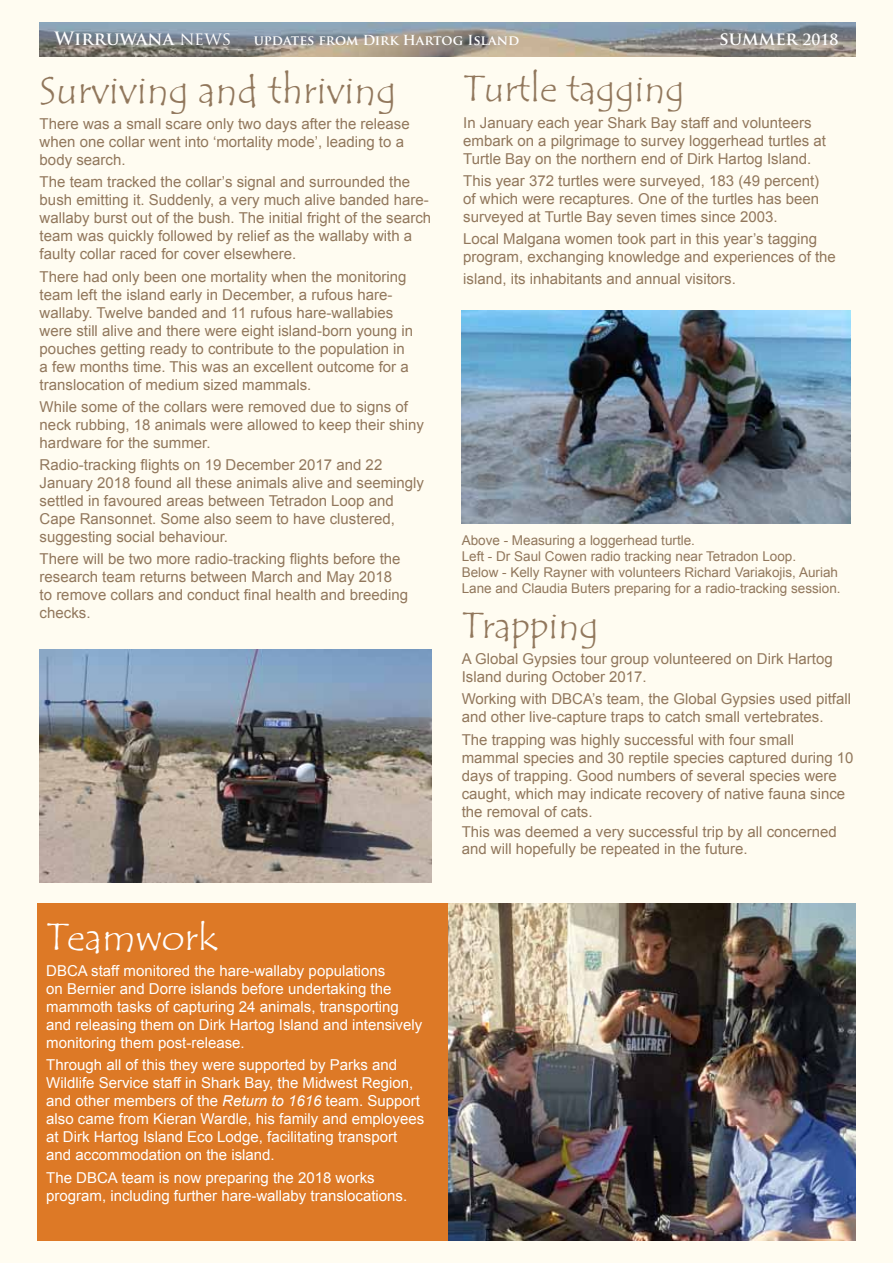
<style>
.page{position:relative;width:893px;height:1263px;background:#fffcf1}
.page>*{position:absolute;margin:0;border:0;box-sizing:border-box;transform-origin:0 0}
.t1{font:39px "Tempus Sans ITC";color:#91775c}
.t2{font:39px "Tempus Sans ITC";color:#fff}
.t3{font:37.5px "Tempus Sans ITC";color:#91775c}
.t4{font:700 18px "Trajan Pro";color:#fff}
.t5{font:15px/18px "Arial";color:#91775c}
.t6{font:15px/18px "Arial";color:#fff}
.t7{font:13.5px/16.2px "Arial";color:#91775c}
.t8{font:700 13.5px "Trajan Pro";color:#fff}
.s1{font-size:18px}
.s2{font-weight:400;font-size:18px}
.s3{font-size:15px}
.s4{font-style:italic}
</style>
<div class="page">
<div style="left:38px;top:903px;width:817px;height:338px;background:#dd7926"></div>
<img style="left:40px;top:650px;width:392px;height:233px">
<img style="left:462px;top:310px;width:389px;height:213px">
<img style="left:448px;top:903px;width:407px;height:338px">
<img style="left:40px;top:22px;width:815px;height:35px">
<p class="t8" style="left:55px;top:31px;width:466px"><span class="s1">Wirruwana</span> <span class="s2">NEWS</span> updates from Dirk Hartog Island</p>
<p class="t4" style="left:719px;top:27px;width:121px">summer <span class="s3">2018</span></p>
<h1 class="t1" style="left:40px;top:65px;width:358px">Surviving and thriving</h1>
<p class="t5" style="left:40px;top:115px;width:372px">There was a small scare only two days after the release when one collar went into ‘mortality mode’, leading to a body search.</p>
<p class="t5" style="left:40px;top:173px;width:393px">The team tracked the collar’s signal and surrounded the bush emitting it. Suddenly, a very much alive banded hare&shy;wallaby burst out of the bush. The initial fright of the search team was quickly followed by relief as the wallaby with a faulty collar raced for cover elsewhere.</p>
<p class="t5" style="left:40px;top:268px;width:375px">There had only been one mortality when the monitoring team left the island early in December, a rufous hare&shy;wallaby. Twelve banded and 11 rufous hare-wallabies were still alive and there were eight island-born young in pouches getting ready to contribute to the population in a few months time. This was an excellent outcome for a translocation of medium sized mammals.</p>
<p class="t5" style="left:40px;top:398px;width:386px">While some of the collars were removed due to signs of neck rubbing, 18 animals were allowed to keep their shiny hardware for the summer.</p>
<p class="t5" style="left:40px;top:456px;width:386px">Radio-tracking flights on 19 December 2017 and 22<br>January 2018 found all these animals alive and seemingly settled in favoured areas between Tetradon Loop and Cape Ransonnet. Some also seem to have clustered, suggesting social behaviour.</p>
<p class="t5" style="left:40px;top:550px;width:370px">There will be two more radio-tracking flights before the research team returns between March and May 2018 to remove collars and conduct final health and breeding checks.</p>
<h1 class="t2" style="left:46px;top:912px;width:173px">Teamwork</h1>
<p class="t6" style="left:46px;top:962px;width:377px">DBCA staff monitored the hare-wallaby populations<br>on Bernier and Dorre islands before undertaking the mammoth tasks of capturing 24 animals, transporting and releasing them on Dirk Hartog Island and intensively monitoring them post-release.</p>
<p class="t6" style="left:46px;top:1056px;width:379px">Through all of this they were supported by Parks and Wildlife Service staff in Shark Bay, the Midwest Region, and other members of the <span class="s4">Return to 1616</span> team. Support also came from Kieran Wardle, his family and employees at Dirk Hartog Island Eco Lodge, facilitating transport and accommodation on the island.</p>
<p class="t6" style="left:46px;top:1168px;width:362px">The DBCA team is now preparing the 2018 works program, including further hare-wallaby translocations.</p>
<h2 class="t3" style="left:463px;top:65px;width:223px">Turtle tagging</h2>
<p class="t5" style="left:463px;top:114px;width:364px">In January each year Shark Bay staff and volunteers embark on a pilgrimage to survey loggerhead turtles at<br>Turtle Bay on the northern end of Dirk Hartog Island.</p>
<p class="t5" style="left:463px;top:172px;width:358px;text-align:justify">This year 372 turtles were surveyed, 183 (49 percent) of which were recaptures. One of the turtles has been surveyed at Turtle Bay seven times since 2003.</p>
<p class="t5" style="left:463px;top:230px;width:374px">Local Malgana women took part in this year’s tagging program, exchanging knowledge and experiences of the</p>
<p class="t5" style="left:463px;top:270px;width:274px">island, its inhabitants and annual visitors.</p>
<p class="t7" style="left:462px;top:532px;width:380px">Above - Measuring a loggerhead turtle.<br>Left - Dr Saul Cowen radio tracking near Tetradon Loop.<br>Below - Kelly Rayner with volunteers Richard Variakojis, Auriah Lane and Claudia Buters preparing for a radio-tracking session.</p>
<h2 class="t3" style="left:462px;top:601px;width:138px">Trapping</h2>
<p class="t5" style="left:462px;top:650px;width:372px">A Global Gypsies tour group volunteered on Dirk Hartog<br>Island during October 2017.</p>
<p class="t5" style="left:462px;top:690px;width:391px">Working with DBCA’s team, the Global Gypsies used pitfall and other live-capture traps to catch small vertebrates.</p>
<p class="t5" style="left:462px;top:730px;width:393px">The trapping was highly successful with four small mammal species and 30 reptile species captured during 10 days of trapping. Good numbers of several species were caught, which may indicate recovery of native fauna since the removal of cats.</p>
<p class="t5" style="left:462px;top:824px;width:377px;line-height:16.5px">This was deemed a very successful trip by all concerned and will hopefully be repeated in the future.</p>
</div>
